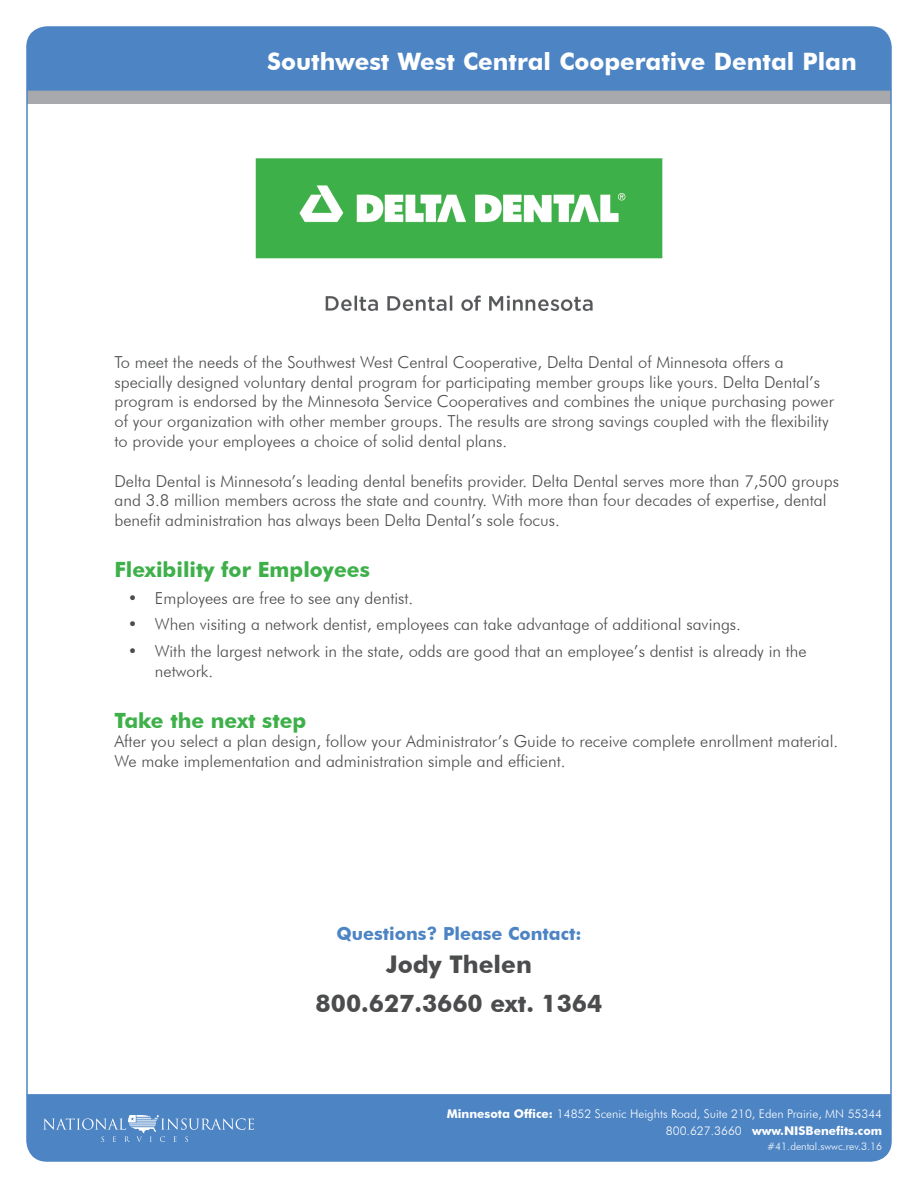
<style>
.page{position:relative;width:918px;height:1188px;background:#fff}
.page>*{position:absolute;margin:0;border:0;box-sizing:border-box;transform-origin:0 0}
.t1{font:700 24.3px/39.2px "Futura BT";color:#4b4c4d;text-align:center}
.t2{font:700 24px "Futura BT";color:#fff}
.t3{font:700 21px "Futura BT";color:#3eb04a}
.t4{font:700 18px "Futura BT";color:#4d84c4}
.t5{font:300 16.5px/19.8px "Futura BT";color:#4b4c4d}
.t6{font:300 12px/16.5px "Futura BT";color:#fff;text-align:right}
.t7{font:300 10.5px "Futura BT";color:#fff}
.s1{font-weight:700}
</style>
<div class="page">
<div style="left:27px;top:58px;width:864px;height:45px;background:#a8a9ad"></div>
<div style="left:27px;top:27px;width:864px;height:64px;background:#4d84c4"></div>
<div style="left:27px;top:1094px;width:864px;height:67px;background:#4d84c4"></div>
<svg style="left:43px;top:1115px;width:211px;height:27px;background:#6393cb"></svg>
<img style="left:255px;top:158px;width:408px;height:153px">
<h2 class="t2" style="left:267px;top:47px;width:591px">Southwest West Central Cooperative Dental Plan</h2>
<p class="t5" style="left:114px;top:352px;width:721px">To meet the needs of the Southwest West Central Cooperative, Delta Dental of Minnesota offers a specially designed voluntary dental program for participating member groups like yours. Delta Dental’s program is endorsed by the Minnesota Service Cooperatives and combines the unique purchasing power of your organization with other member groups. The results are strong savings coupled with the flexibility to provide your employees a choice of solid dental plans.</p>
<p class="t5" style="left:114px;top:471px;width:726px">Delta Dental is Minnesota’s leading dental benefits provider. Delta Dental serves more than 7,500 groups and 3.8 million members across the state and country. With more than four decades of expertise, dental benefit administration has always been Delta Dental’s sole focus.</p>
<p class="t3" style="left:114px;top:557px;width:257px">Flexibility for Employees</p>
<p class="t5" style="left:128px;top:588px;width:287px">• Employees are free to see any dentist.</p>
<p class="t5" style="left:128px;top:614px;width:615px">• When visiting a network dentist, employees can take advantage of additional savings.</p>
<p class="t5" style="left:155px;top:641px;width:653px;text-indent:-27px">• With the largest network in the state, odds are good that an employee’s dentist is already in the network.</p>
<p class="t3" style="left:114px;top:707px;width:193px">Take the next step</p>
<p class="t5" style="left:114px;top:732px;width:725px">After you select a plan design, follow your Administrator’s Guide to receive complete enrollment material.<br>We make implementation and administration simple and efficient.</p>
<p class="t4" style="left:336px;top:923px;width:247px">Questions? Please Contact:</p>
<h1 class="t1" style="left:316px;top:945px;width:288px">Jody Thelen<br>800.627.3660 ext. 1364</h1>
<p class="t6" style="left:447px;top:1105px;width:437px"><span class="s1">Minnesota Office:</span> 14852 Scenic Heights Road, Suite 210, Eden Prairie, MN 55344<br>800.627.3660 <span class="s1">www.NISBenefits.com</span></p>
<p class="t7" style="left:767px;top:1140px;width:117px">#41.dental.swwc.rev.3.16</p>
</div>
